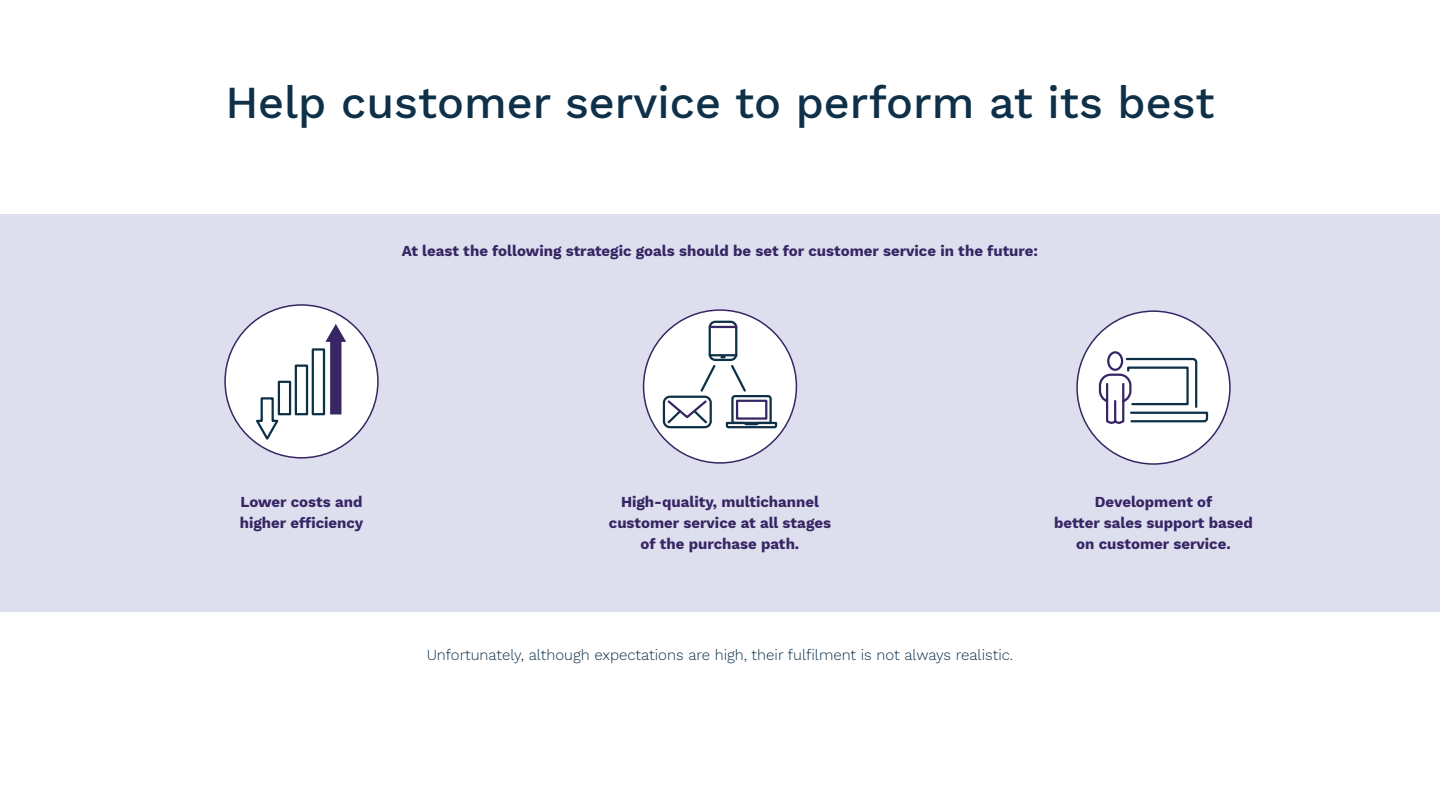
<style>
.page{position:relative;width:1440px;height:810px;background:#fff}
.page>*{position:absolute;margin:0;border:0;box-sizing:border-box;transform-origin:0 0}
.t1{font:500 45px "Work Sans";color:#0e3048}
.t2{font:700 15px/21px "Work Sans";color:#362664;text-align:center}
.t3{font:300 15px "Work Sans";color:#0e3048}
</style>
<div class="page">
<div style="left:0;top:214px;width:1440px;height:398px;background:#dedfee"></div>
<div style="left:225px;top:305px;width:153px;height:153px;background:#fff;border-radius:50%"></div>
<svg style="left:254px;top:324px;width:92px;height:119px"></svg>
<div style="left:644px;top:310px;width:152px;height:153px;background:#fff;border-radius:50%"></div>
<div style="left:709px;top:321px;width:28px;height:40px;border:2px solid #0d3047;border-radius:6px"></div>
<hr style="left:710px;top:326px;width:26px;height:2px;background:#362664">
<hr style="left:710px;top:354px;width:26px;height:2px;background:#0d3047">
<svg style="left:662px;top:356px;width:116px;height:73px"></svg>
<div style="left:1077px;top:311px;width:153px;height:153px;background:#fff;border-radius:50%"></div>
<svg style="left:1098px;top:351px;width:111px;height:73px"></svg>
<h1 class="t1" style="left:225px;top:69px;width:991px">Help customer service to perform at its best</h1>
<p class="t2" style="left:402px;top:240px;width:638px">At least the following strategic goals should be set for customer service in the future:</p>
<p class="t2" style="left:240px;top:491px;width:125px;text-align:left">Lower costs and higher efficiency</p>
<p class="t2" style="left:609px;top:491px;width:224px">High-quality, multichannel customer service at all stages of the purchase path.</p>
<p class="t2" style="left:1054px;top:491px;width:200px">Development of<br>better sales support based on customer service.</p>
<p class="t3" style="left:427px;top:644px;width:588px">Unfortunately, although expectations are high, their fulfilment is not always realistic.</p>
</div>
